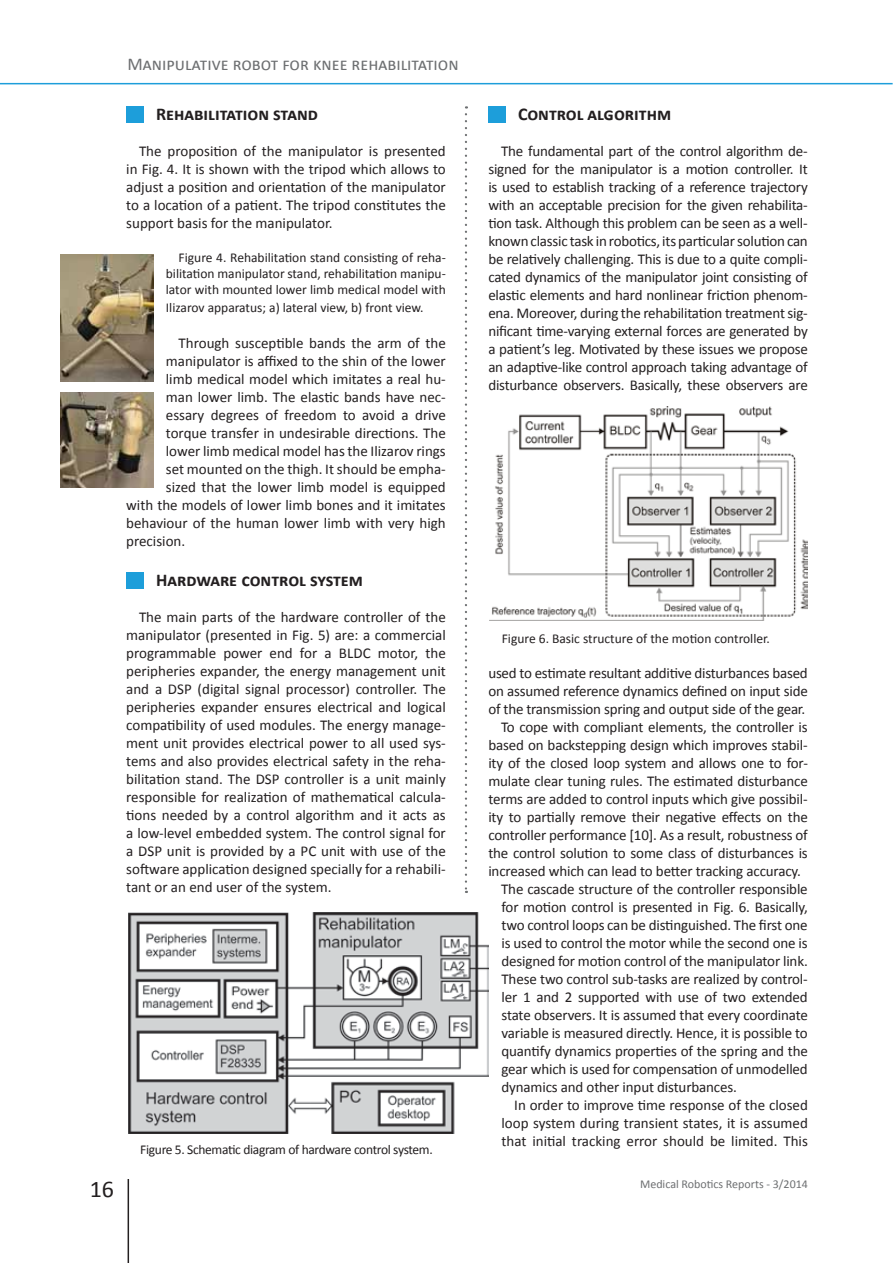
<style>
.page{position:relative;width:893px;height:1263px;background:#fff}
.page>*{position:absolute;margin:0;border:0;box-sizing:border-box;transform-origin:0 0}
.t1{font:24px "Calibri";color:#231f20}
.t2{font:700 18px "Calibri";color:#231f20}
.t3{font:18px "Calibri";color:#6d6f71}
.t4{font:15px/18px "Calibri";letter-spacing:-.01em;color:#231f20;text-align:justify}
.t5{font:13.5px/16.2px "Calibri";color:#231f20;text-align:justify}
.t6{font:12px "Calibri";color:#6d6f71}
</style>
<div class="page">
<hr style="left:128px;top:1179px;width:1px;height:84px;background:#231f20">
<hr style="left:0;top:83px;width:893px;height:1px;background:#1d9eda">
<div style="left:126px;top:106px;width:17px;height:17px;background:#1d9eda"></div>
<img style="left:61px;top:255px;width:92px;height:126px">
<img style="left:61px;top:392px;width:92px;height:96px">
<div style="left:126px;top:572px;width:17px;height:17px;background:#1d9eda"></div>
<img style="left:128px;top:912px;width:361px;height:221px">
<svg style="left:465px;top:106px;width:2px;height:787px"></svg>
<div style="left:488px;top:106px;width:17px;height:17px;background:#1d9eda"></div>
<img style="left:489px;top:406px;width:319px;height:214px">
<p class="t3" style="left:128px;top:53px;width:333px">Manipulative robot for knee rehabilitation</p>
<p class="t2" style="left:156px;top:103px;width:164px">Rehabilitation stand</p>
<p class="t4" style="left:126px;top:141px;width:321px;text-indent:13px">The proposition of the manipulator is presented in Fig. 4. It is shown with the tripod which allows to adjust a position and orientation of the manipulator to a location of a patient. The tripod constitutes the support basis for the manipulator.</p>
<p class="t5" style="left:166px;top:249px;width:281px;text-indent:13px">Figure 4. Rehabilitation stand consisting of reha&shy;bilitation manipulator stand, rehabilitation manipu&shy;lator with mounted lower limb medical model with</p>
<p class="t5" style="left:166px;top:299px;width:259px">Ilizarov apparatus; a) lateral view, b) front view.</p>
<p class="t4" style="left:179px;top:334px;width:269px">Through susceptible bands the arm of the</p>
<p class="t4" style="left:166px;top:352px;width:281px">manipulator is affixed to the shin of the lower</p>
<p class="t4" style="left:166px;top:370px;width:281px">limb medical model which imitates a real hu-</p>
<p class="t4" style="left:166px;top:388px;width:281px">man lower limb. The elastic bands have nec-</p>
<p class="t4" style="left:166px;top:406px;width:281px">essary degrees of freedom to avoid a drive</p>
<p class="t4" style="left:166px;top:424px;width:281px">torque transfer in undesirable directions. The</p>
<p class="t4" style="left:166px;top:442px;width:281px">lower limb medical model has the Ilizarov rings</p>
<p class="t4" style="left:166px;top:460px;width:281px">set mounted on the thigh. It should be empha-</p>
<p class="t4" style="left:166px;top:478px;width:281px">sized that the lower limb model is equipped</p>
<p class="t4" style="left:126px;top:496px;width:321px">with the models of lower limb bones and it imitates</p>
<p class="t4" style="left:126px;top:514px;width:321px">behaviour of the human lower limb with very high</p>
<p class="t4" style="left:126px;top:532px;width:61px">precision.</p>
<p class="t2" style="left:156px;top:569px;width:209px">Hardware control system</p>
<p class="t4" style="left:126px;top:607px;width:321px;text-indent:13px">The main parts of the hardware controller of the manipulator (presented in Fig. 5) are: a commercial programmable power end for a BLDC motor, the peripheries expander, the energy management unit and a DSP (digital signal processor) controller. The peripheries expander ensures electrical and logical compatibility of used modules. The energy manage&shy;ment unit provides electrical power to all used sys&shy;tems and also provides electrical safety in the reha&shy;bilitation stand. The DSP controller is a unit mainly responsible for realization of mathematical calcula&shy;tions needed by a control algorithm and it acts as a low-level embedded system. The control signal for a DSP unit is provided by a PC unit with use of the software application designed specially for a rehabili&shy;tant or an end user of the system.</p>
<h1 class="t1" style="left:90px;top:1174px;width:26px">16</h1>
<p class="t5" style="left:140px;top:1141px;width:294px">Figure 5. Schematic diagram of hardware control system.</p>
<p class="t2" style="left:518px;top:103px;width:155px">Control algorithm</p>
<p class="t4" style="left:488px;top:141px;width:321px;text-indent:13px">The fundamental part of the control algorithm de&shy;signed for the manipulator is a motion controller. It is used to establish tracking of a reference trajectory with an acceptable precision for the given rehabilita&shy;tion task. Although this problem can be seen as a well&shy;known classic task in robotics, its particular solution can be relatively challenging. This is due to a quite compli&shy;cated dynamics of the manipulator joint consisting of elastic elements and hard nonlinear friction phenom&shy;ena. Moreover, during the rehabilitation treatment sig&shy;nificant time-varying external forces are generated by a patient’s leg. Motivated by these issues we propose an adaptive-like control approach taking advantage of disturbance observers. Basically, these observers are</p>
<p class="t5" style="left:502px;top:630px;width:270px">Figure 6. Basic structure of the motion controller.</p>
<p class="t4" style="left:488px;top:663px;width:321px">used to estimate resultant additive disturbances based</p>
<p class="t4" style="left:488px;top:681px;width:321px">on assumed reference dynamics defined on input side</p>
<p class="t4" style="left:488px;top:699px;width:318px">of the transmission spring and output side of the gear.</p>
<p class="t4" style="left:501px;top:717px;width:308px">To cope with compliant elements, the controller is</p>
<p class="t4" style="left:488px;top:735px;width:321px">based on backstepping design which improves stabil-</p>
<p class="t4" style="left:488px;top:753px;width:321px">ity of the closed loop system and allows one to for-</p>
<p class="t4" style="left:488px;top:771px;width:321px">mulate clear tuning rules. The estimated disturbance</p>
<p class="t4" style="left:488px;top:789px;width:321px">terms are added to control inputs which give possibil-</p>
<p class="t4" style="left:488px;top:807px;width:321px">ity to partially remove their negative effects on the</p>
<p class="t4" style="left:488px;top:825px;width:321px">controller performance [10]. As a result, robustness of</p>
<p class="t4" style="left:488px;top:843px;width:321px">the control solution to some class of disturbances is</p>
<p class="t4" style="left:488px;top:861px;width:314px">increased which can lead to better tracking accuracy.</p>
<p class="t4" style="left:501px;top:879px;width:308px">The cascade structure of the controller responsible</p>
<p class="t4" style="left:501px;top:897px;width:308px">for motion control is presented in Fig. 6. Basically,</p>
<p class="t4" style="left:501px;top:915px;width:308px">two control loops can be distinguished. The first one</p>
<p class="t4" style="left:501px;top:933px;width:308px">is used to control the motor while the second one is</p>
<p class="t4" style="left:501px;top:951px;width:308px">designed for motion control of the manipulator link.</p>
<p class="t4" style="left:501px;top:969px;width:308px">These two control sub-tasks are realized by control-</p>
<p class="t4" style="left:501px;top:987px;width:308px">ler 1 and 2 supported with use of two extended</p>
<p class="t4" style="left:501px;top:1005px;width:308px">state observers. It is assumed that every coordinate</p>
<p class="t4" style="left:501px;top:1023px;width:308px">variable is measured directly. Hence, it is possible to</p>
<p class="t4" style="left:501px;top:1041px;width:308px">quantify dynamics properties of the spring and the</p>
<p class="t4" style="left:501px;top:1059px;width:308px">gear which is used for compensation of unmodelled</p>
<p class="t4" style="left:501px;top:1077px;width:237px">dynamics and other input disturbances.</p>
<p class="t4" style="left:514px;top:1095px;width:295px">In order to improve time response of the closed</p>
<p class="t4" style="left:501px;top:1113px;width:308px">loop system during transient states, it is assumed</p>
<p class="t4" style="left:501px;top:1131px;width:308px">that initial tracking error should be limited. This</p>
<p class="t6" style="left:640px;top:1176px;width:169px">Medical Robotics Reports - 3/2014</p>
</div>
